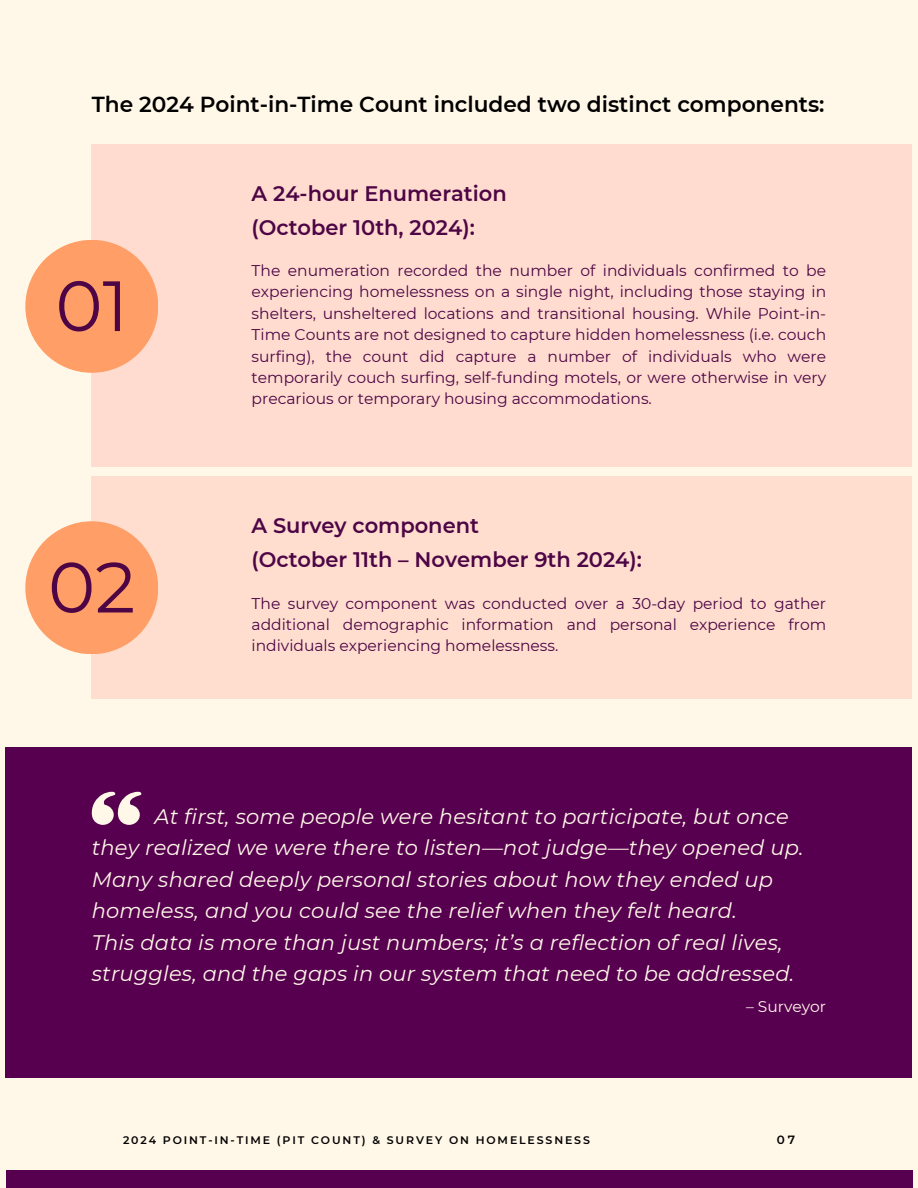
<style>
.page{position:relative;width:918px;height:1188px;background:#fff8e8}
.page>*{position:absolute;margin:0;border:0;box-sizing:border-box;transform-origin:0 0}
.t1{font:70.95px "Montserrat";color:#4d0545}
.t2{font:600 21.75px "Montserrat";color:#000}
.t3{font:italic 21px/31.5px "Montserrat";letter-spacing:.01em;color:#fff8e8}
.t4{font:600 21px/33.8px "Montserrat";color:#4d0545}
.t5{font:15.45px/21.3px "Montserrat";color:#4d0545;text-align:justify}
.t6{font:15.45px "Montserrat";color:#fff8e8}
.t7{font:600 12px "Montserrat";color:#000}
.t8{font:600 10.95px "Montserrat";letter-spacing:.17em;color:#000}
</style>
<div class="page">
<div style="left:6px;top:1170px;width:906px;height:18px;background:#580050"></div>
<div style="left:92px;top:144px;width:820px;height:323px;background:#ffdccf"></div>
<div style="left:92px;top:476px;width:820px;height:223px;background:#ffdecf"></div>
<div style="left:25px;top:240px;width:133px;height:133px;background:#ff9e66;border-radius:50%"></div>
<div style="left:25px;top:521px;width:133px;height:133px;background:#ff9e66;border-radius:50%"></div>
<div style="left:6px;top:747px;width:906px;height:330px;background:#580050"></div>
<svg style="left:92px;top:792px;width:49px;height:33px"></svg>
<h1 class="t2" style="left:92px;top:91px;width:734px">The 2024 Point-in-Time Count included two distinct components:</h1>
<p class="t1" style="left:55px;top:262px;width:74px">01</p>
<p class="t1" style="left:48px;top:544px;width:89px">02</p>
<h3 class="t4" style="left:252px;top:176px;width:257px">A 24-hour Enumeration (October 10th, 2024):</h3>
<p class="t5" style="left:252px;top:260px;width:576px">The enumeration recorded the number of individuals confirmed to be experiencing homelessness on a single night, including those staying in shelters, unsheltered locations and transitional housing. While Point-in-Time Counts are not designed to capture hidden homelessness (i.e. couch surfing), the count did capture a number of individuals who were temporarily couch surfing, self-funding motels, or were otherwise in very precarious or temporary housing accommodations.</p>
<h1 class="t4" style="left:252px;top:509px;width:392px">A Survey component<br>(October 11th – November 9th 2024):</h1>
<h3 class="t5" style="left:252px;top:593px;width:576px">The survey component was conducted over a 30-day period to gather additional demographic information and personal experience from individuals experiencing homelessness.</h3>
<p class="t3" style="left:92px;top:800px;width:713px;text-indent:63px">At first, some people were hesitant to participate, but once they realized we were there to listen—not judge—they opened up.<br>Many shared deeply personal stories about how they ended up homeless, and you could see the relief when they felt heard.<br>This data is more than just numbers; it’s a reflection of real lives, struggles, and the gaps in our system that need to be addressed.</p>
<p class="t6" style="left:746px;top:998px;width:82px">– Surveyor</p>
<h1 class="t8" style="left:123px;top:1133px;width:468px">2024 POINT-IN-TIME (PIT COUNT) &amp; SURVEY ON HOMELESSNESS</h1>
<p class="t7" style="left:777px;top:1132px;width:20px">07</p>
</div>
